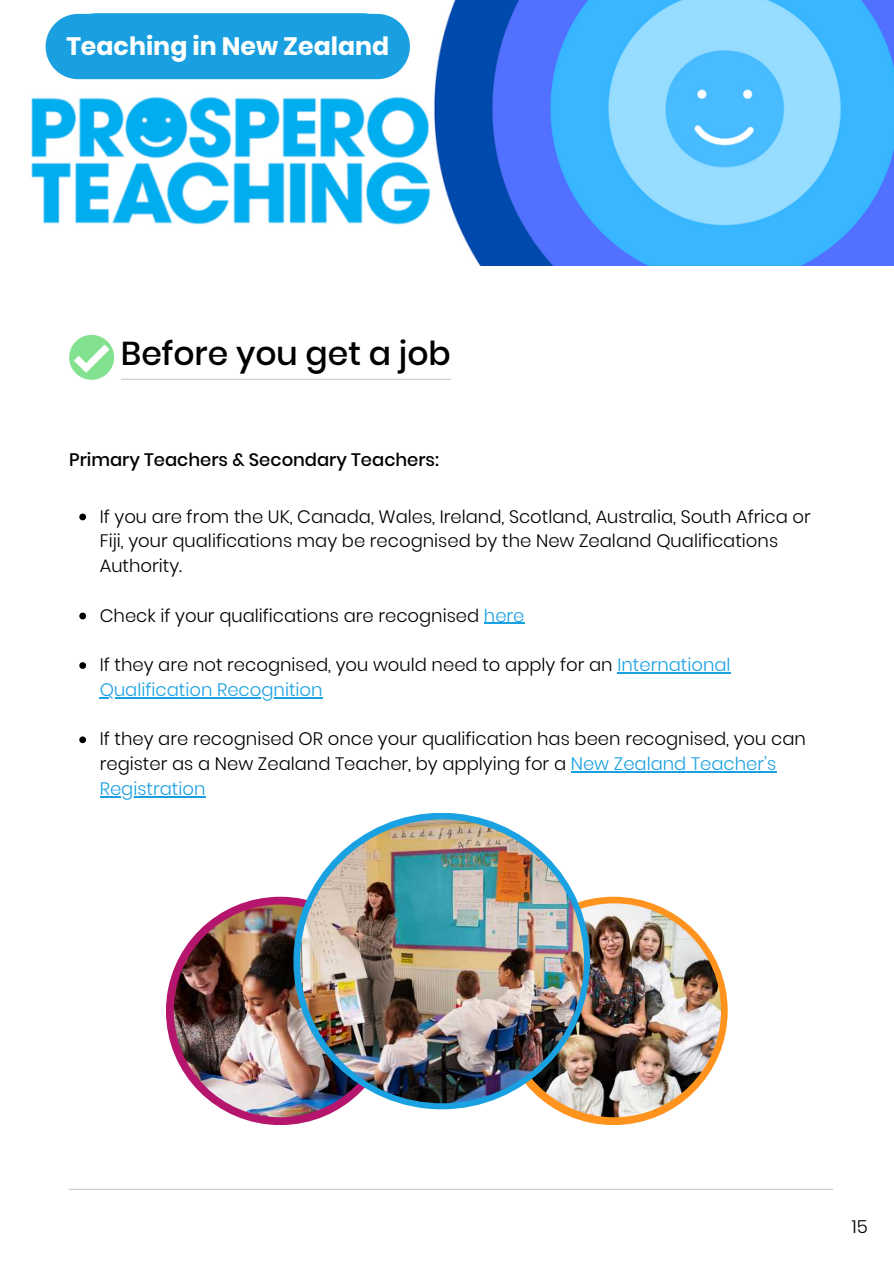
<style>
.page{position:relative;width:894px;height:1264px;background:#fff}
.page>*{position:absolute;margin:0;border:0;box-sizing:border-box;transform-origin:0 0}
.t1{font:500 33px "Poppins";color:#000}
.t2{font:700 25.2px "Poppins";color:#fffffe}
.t3{font:300 18px/24.8px "Poppins";color:#000}
.t4{font:500 18px "Poppins";color:#000}
.s1{color:#1aa1e2}
.s2{color:#1aa0e0}
</style>
<div class="page">
<hr style="left:69px;top:1188px;width:763px;height:1px;background:#c7c8c6">
<hr style="left:121px;top:378px;width:329px;height:2px;background:#c7c8c6">
<svg style="left:69px;top:335px;width:45px;height:45px"></svg>
<div style="left:166px;top:896px;width:228px;height:229px;background:#b6156e;border-radius:50%"></div>
<img style="left:174px;top:904px;width:212px;height:213px;border-radius:50%">
<svg style="left:499px;top:896px;width:228px;height:229px;background:#f9962b"></svg>
<img style="left:507px;top:903px;width:213px;height:214px;border-radius:50%">
<svg style="left:293px;top:812px;width:297px;height:297px;background:#26a2de"></svg>
<img style="left:300px;top:819px;width:284px;height:284px;border-radius:50%">
<svg style="left:79px;top:513px;width:7px;height:7px"></svg>
<svg style="left:79px;top:612px;width:7px;height:7px"></svg>
<hr style="left:484px;top:622px;width:40px;height:2px;background:#1aa1e2">
<svg style="left:79px;top:662px;width:7px;height:7px"></svg>
<hr style="left:617px;top:672px;width:113px;height:1px;background:#1aa1e2">
<hr style="left:100px;top:697px;width:117px;height:1px;background:#1aa1e2">
<hr style="left:217px;top:697px;width:105px;height:1px;background:#1aa1e2">
<svg style="left:79px;top:736px;width:7px;height:7px"></svg>
<hr style="left:570px;top:771px;width:206px;height:1px;background:#1aa0e0">
<hr style="left:100px;top:796px;width:105px;height:1px;background:#1aa0e0">
<img style="left:31px;top:0;width:862px;height:266px">
<div style="left:46px;top:14px;width:364px;height:65px;background:#1aa0e0"></div>
<h2 class="t2" style="left:66px;top:29px;width:324px">Teaching in New Zealand</h2>
<h1 class="t1" style="left:121px;top:331px;width:331px">Before you get a job</h1>
<p class="t4" style="left:69px;top:447px;width:371px">Primary Teachers &amp; Secondary Teachers:</p>
<p class="t3" style="left:100px;top:504px;width:712px">If you are from the UK, Canada, Wales, Ireland, Scotland, Australia, South Africa or<br>Fiji, your qualifications may be recognised by the New Zealand Qualifications<br>Authority.</p>
<p class="t3" style="left:100px;top:603px;width:426px">Check if your qualifications are recognised <span class="s1">here</span></p>
<p class="t3" style="left:100px;top:652px;width:632px">If they are not recognised, you would need to apply for an <span class="s1">International<br>Qualification Recognition</span></p>
<p class="t3" style="left:100px;top:726px;width:707px">If they are recognised OR once your qualification has been recognised, you can register as a New Zealand Teacher, by applying for a <span class="s2">New Zealand Teacher’s<br>Registration</span></p>
<p class="t3" style="left:851px;top:1213px;width:17px">15</p>
</div>
